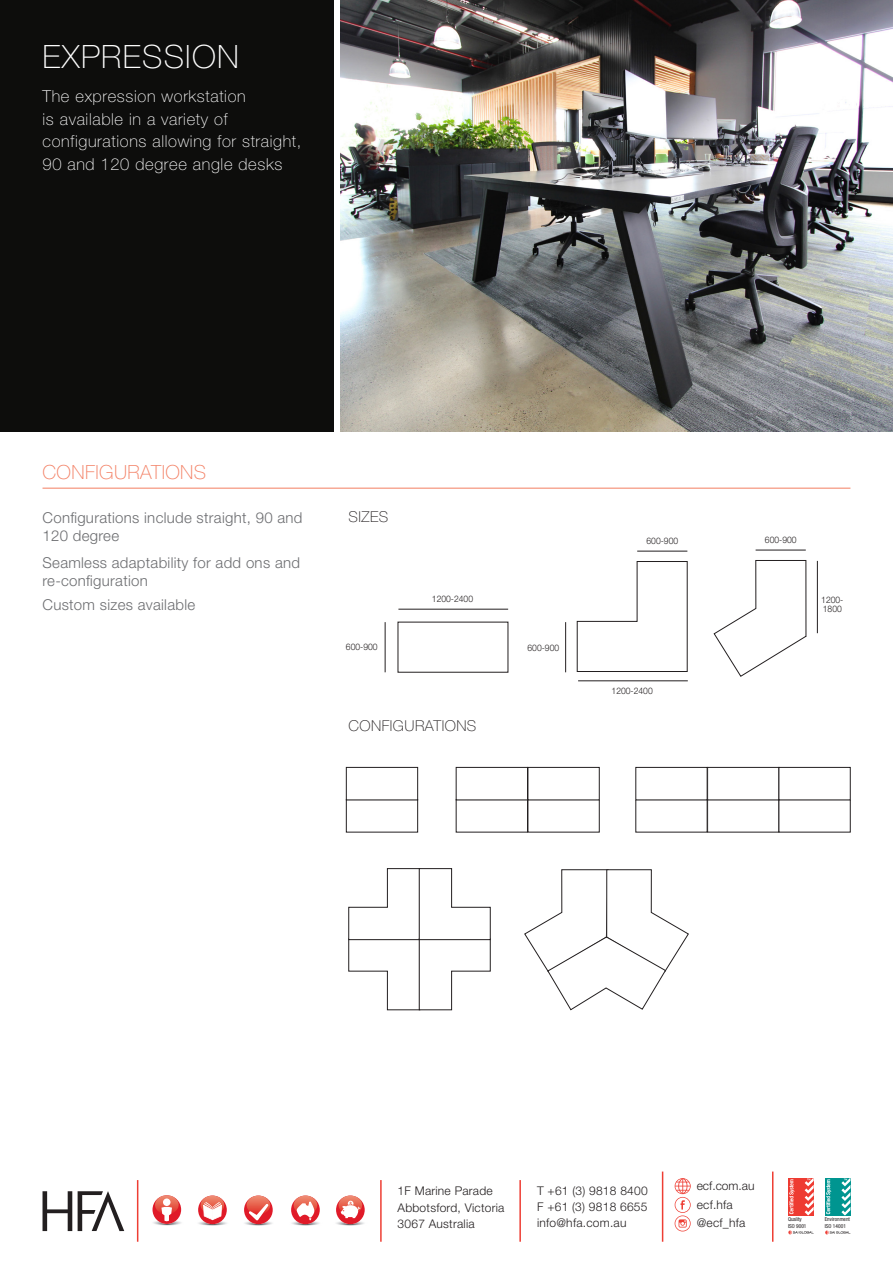
<style>
.page{position:relative;width:893px;height:1263px;background:#fff}
.page>*{position:absolute;margin:0;border:0;box-sizing:border-box;transform-origin:0 0}
.t1{font:100 32.1px "Helvetica Neue";letter-spacing:.04em;color:#fff}
.RED_heading{font:100 19.5px "Helvetica Neue";letter-spacing:.02em;color:#f37e62}
.t2{font:100 16.5px/22.5px "Helvetica Neue";letter-spacing:.04em;color:#fff}
.body_text{font:300 15px/18px "Helvetica Neue";letter-spacing:.02em;color:#6c6d70}
.measurements{font:100 15px "Helvetica Neue";letter-spacing:.03em;color:#231f20}
.t3{font:300 12px "Helvetica Neue";letter-spacing:.02em;color:#231f20}
.measurements-2{font:300 9px/9px "Helvetica Neue";color:#231f20;scale:.95 1}
.t4{font:condensed 5.4px/6.6px "Helvetica Neue";color:#231f20}
</style>
<div class="page">
<div style="left:788px;top:1177px;width:26px;height:38px;background:#ee3b32"></div>
<svg style="left:789px;top:1179px;width:5px;height:35px"></svg>
<svg style="left:805px;top:1177px;width:9px;height:38px"></svg>
<svg style="left:788px;top:1230px;width:26px;height:4px"></svg>
<div style="left:825px;top:1177px;width:25px;height:38px;background:#009590"></div>
<svg style="left:826px;top:1179px;width:5px;height:35px"></svg>
<svg style="left:841px;top:1177px;width:9px;height:38px"></svg>
<svg style="left:825px;top:1230px;width:25px;height:4px"></svg>
<svg style="left:675px;top:1178px;width:16px;height:53px"></svg>
<hr style="left:519px;top:1180px;width:2px;height:62px;background:#ee3e34">
<hr style="left:380px;top:1180px;width:2px;height:62px;background:#ee3e34">
<hr style="left:137px;top:1180px;width:1px;height:62px;background:#ee3e34">
<hr style="left:772px;top:1171px;width:1px;height:71px;background:#ee3e34">
<hr style="left:662px;top:1171px;width:1px;height:71px;background:#ee3e34">
<img style="left:336px;top:1219px;width:28px;height:7px">
<svg style="left:336px;top:1195px;width:29px;height:29px"></svg>
<img style="left:339px;top:1195px;width:23px;height:19px">
<svg style="left:341px;top:1196px;width:19px;height:22px"></svg>
<img style="left:292px;top:1219px;width:27px;height:7px">
<svg style="left:291px;top:1195px;width:29px;height:29px"></svg>
<img style="left:294px;top:1195px;width:23px;height:19px">
<svg style="left:297px;top:1196px;width:17px;height:24px"></svg>
<img style="left:244px;top:1219px;width:28px;height:7px">
<svg style="left:244px;top:1195px;width:29px;height:29px"></svg>
<img style="left:247px;top:1195px;width:23px;height:19px">
<svg style="left:249px;top:1204px;width:19px;height:16px"></svg>
<img style="left:153px;top:1219px;width:74px;height:7px">
<svg style="left:198px;top:1195px;width:29px;height:29px"></svg>
<img style="left:201px;top:1199px;width:23px;height:15px">
<svg style="left:203px;top:1195px;width:19px;height:25px"></svg>
<div style="left:153px;top:1195px;width:28px;height:29px;background:#e01a28;border-radius:50%"></div>
<img style="left:155px;top:1195px;width:24px;height:18px">
<div style="left:163px;top:1198px;width:7px;height:8px;background:#fff;border-radius:50%"></div>
<svg style="left:161px;top:1207px;width:11px;height:14px"></svg>
<svg style="left:187px;top:1221px;width:6px;height:3px"></svg>
<svg style="left:43px;top:1191px;width:29px;height:40px"></svg>
<svg style="left:78px;top:1191px;width:46px;height:40px"></svg>
<div style="left:0;top:0;width:334px;height:432px;background:#0d0d0c"></div>
<img style="left:340px;top:0;width:553px;height:432px">
<hr style="left:43px;top:488px;width:807px;height:1px;background:#f37e62">
<hr style="left:385px;top:622px;width:1px;height:50px;background:#231f20">
<hr style="left:817px;top:561px;width:1px;height:72px;background:#231f20">
<hr style="left:565px;top:622px;width:1px;height:50px;background:#231f20">
<hr style="left:398px;top:609px;width:110px;height:1px;background:#231f20">
<hr style="left:637px;top:551px;width:50px;height:1px;background:#231f20">
<hr style="left:756px;top:550px;width:50px;height:1px;background:#231f20">
<hr style="left:578px;top:680px;width:110px;height:1px;background:#231f20">
<svg style="left:713px;top:560px;width:94px;height:117px"></svg>
<svg style="left:524px;top:869px;width:165px;height:142px"></svg>
<div style="left:346px;top:799px;width:72px;height:33px;border:1px solid #231f20"></div>
<div style="left:346px;top:767px;width:72px;height:33px;border:1px solid #231f20"></div>
<div style="left:456px;top:767px;width:72px;height:33px;border:1px solid #231f20"></div>
<div style="left:528px;top:767px;width:71px;height:33px;border:1px solid #231f20"></div>
<div style="left:707px;top:799px;width:72px;height:33px;border:1px solid #231f20"></div>
<div style="left:635px;top:767px;width:72px;height:33px;border:1px solid #231f20"></div>
<div style="left:707px;top:767px;width:72px;height:33px;border:1px solid #231f20"></div>
<div style="left:779px;top:767px;width:71px;height:33px;border:1px solid #231f20"></div>
<svg style="left:576px;top:561px;width:112px;height:111px"></svg>
<svg style="left:348px;top:868px;width:143px;height:142px"></svg>
<p class="t1" style="left:43px;top:38px;width:198px">EXPRESSION</p>
<p class="t2" style="left:43px;top:85px;width:260px">The expression workstation<br>is available in a variety of configurations allowing for straight,<br>90 and 120 degree angle desks</p>
<p class="RED_heading" style="left:43px;top:461px;width:165px">CONFIGURATIONS</p>
<p class="body_text" style="left:43px;top:508px;width:262px">Configurations include straight, 90 and<br>120 degree</p>
<p class="body_text" style="left:43px;top:553px;width:259px">Seamless adaptability for add ons and re-configuration</p>
<p class="body_text" style="left:43px;top:595px;width:154px">Custom sizes available</p>
<p class="measurements" style="left:349px;top:508px;width:41px">SIZES</p>
<p class="measurements-2" style="left:346px;top:642px;width:35px">600-900</p>
<p class="measurements-2" style="left:432px;top:594px;width:45px">1200-2400</p>
<p class="measurements" style="left:349px;top:717px;width:129px">CONFIGURATIONS</p>
<p class="measurements-2" style="left:527px;top:643px;width:35px">600-900</p>
<p class="measurements-2" style="left:647px;top:536px;width:35px">600-900</p>
<p class="measurements-2" style="left:765px;top:535px;width:35px">600-900</p>
<p class="measurements-2" style="left:821px;top:595px;width:25px">1200-<br>1800</p>
<p class="measurements-2" style="left:612px;top:686px;width:45px">1200-2400</p>
<p class="t3" style="left:398px;top:1184px;width:97px">1F Marine Parade</p>
<p class="t3" style="left:398px;top:1200px;width:108px">Abbotsford, Victoria</p>
<p class="t3" style="left:398px;top:1216px;width:79px">3067 Australia</p>
<p class="t3" style="left:537px;top:1183px;width:112px">T +61 (3) 9818 8400</p>
<p class="t3" style="left:537px;top:1200px;width:112px">F +61 (3) 9818 6655</p>
<p class="t3" style="left:537px;top:1216px;width:91px">info@hfa.com.au</p>
<p class="t3" style="left:697px;top:1178px;width:59px">ecf.com.au</p>
<p class="t3" style="left:697px;top:1197px;width:38px">ecf.hfa</p>
<p class="t3" style="left:697px;top:1216px;width:50px">@ecf_hfa</p>
<p class="t4" style="left:788px;top:1216px;width:20px">Quality<br>ISO 9001</p>
<p class="t4" style="left:825px;top:1216px;width:27px">Environment<br>ISO 14001</p>
</div>
